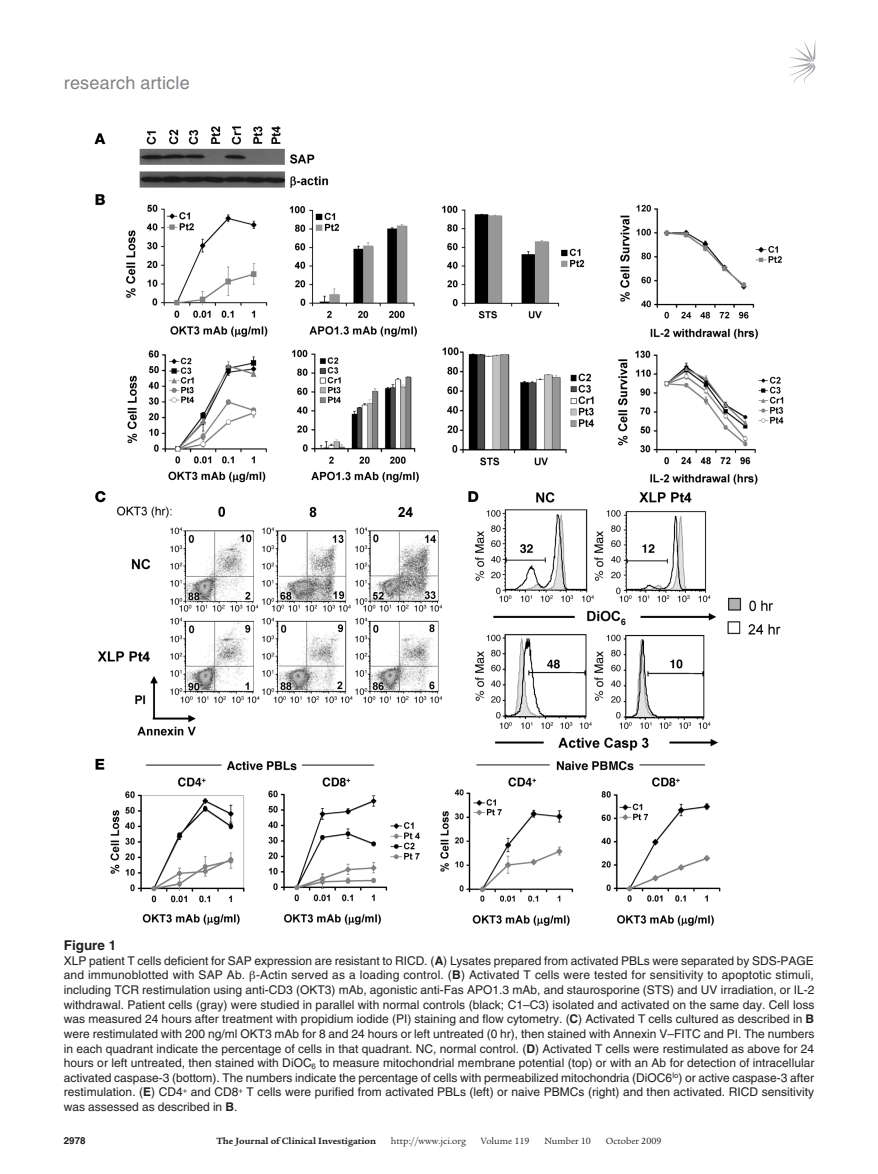
<style>
.page{position:relative;width:878px;height:1174px;background:#fff}
.page>*{position:absolute;margin:0;border:0;box-sizing:border-box;transform-origin:0 0}
.t1{font:18px "Helvetica LT Std";letter-spacing:.01em;color:#808285}
.t2{font:700 13.5px "Helvetica LT Std";color:#231f20}
.t3{font:12px/14.5px "Helvetica LT Std";letter-spacing:.005em;color:#231f20;text-align:justify}
.t4{font:9.75px "Legacy Serif Std";color:#231f20}
.t5{font:700 9.75px "Legacy Serif Std";color:#231f20}
.t6{font:700 9.75px "Helvetica LT Std";color:#231f20}
.s1{font-weight:700}
</style>
<div class="page">
<svg style="left:789px;top:41px;width:26px;height:44px"></svg>
<img style="left:94px;top:126px;width:690px;height:800px">
<h1 class="t1" style="left:64px;top:72px;width:127px">research article</h1>
<p class="t2" style="left:64px;top:937px;width:54px">Figure 1</p>
<p class="t3" style="left:64px;top:953px;width:752px">XLP patient T cells deficient for SAP expression are resistant to RICD. (<span class="s1">A</span>) Lysates prepared from activated PBLs were separated by SDS-PAGE and immunoblotted with SAP Ab. -Actin served as a loading control. (<span class="s1">B</span>) Activated T cells were tested for sensitivity to apoptotic stimuli, including TCR restimulation using anti-CD3 (OKT3) mAb, agonistic anti-Fas APO1.3 mAb, and staurosporine (STS) and UV irradiation, or IL-2 withdrawal. Patient cells (gray) were studied in parallel with normal controls (black; C1–C3) isolated and activated on the same day. Cell loss was measured 24 hours after treatment with propidium iodide (PI) staining and flow cytometry. (<span class="s1">C</span>) Activated T cells cultured as described in <span class="s1">B </span>were restimulated with 200 ng/ml OKT3 mAb for 8 and 24 hours or left untreated (0 hr), then stained with Annexin V–FITC and PI. The numbers in each quadrant indicate the percentage of cells in that quadrant. NC, normal control. (<span class="s1">D</span>) Activated T cells were restimulated as above for 24 hours or left untreated, then stained with DiOC<sub>6</sub> to measure mitochondrial membrane potential (top) or with an Ab for detection of intracellular activated caspase-3 (bottom). The numbers indicate the percentage of cells with permeabilized mitochondria (DiOC6<sup>lo</sup>) or active caspase-3 after restimulation. (<span class="s1">E</span>) CD4<sup>+</sup> and CD8<sup>+</sup> T cells were purified from activated PBLs (left) or naive PBMCs (right) and then activated. RICD sensitivity was assessed as described in <span class="s1">B</span>.</p>
<p class="t6" style="left:64px;top:1134px;width:23px">2978</p>
<p class="t5" style="left:216px;top:1135px;width:161px">The Journal of Clinical Investigation</p>
<p class="t4" style="left:391px;top:1135px;width:77px">http://www.jci.org</p>
<p class="t4" style="left:480px;top:1135px;width:50px">Volume 119</p>
<p class="t4" style="left:544px;top:1135px;width:48px">Number 10</p>
<p class="t4" style="left:605px;top:1135px;width:57px">October 2009</p>
</div>
